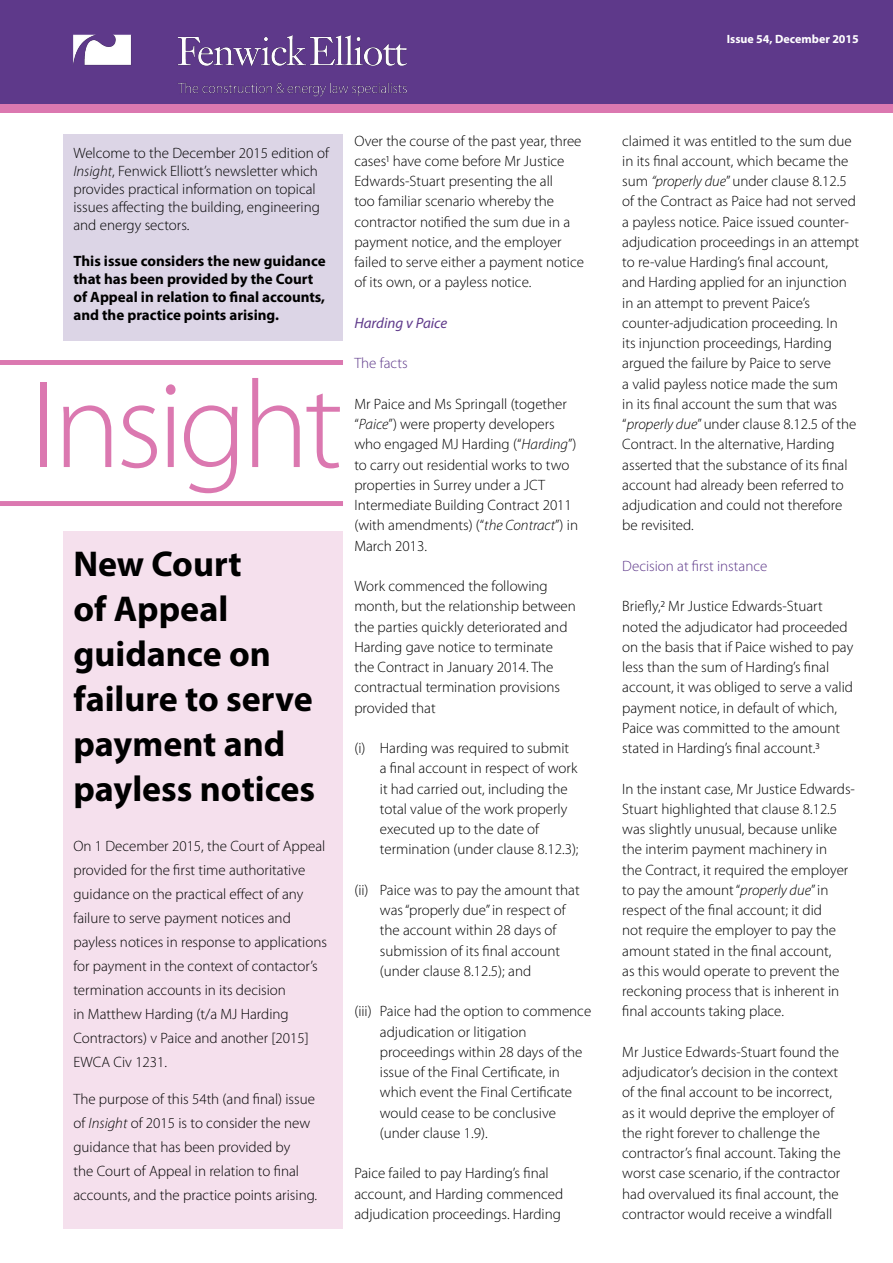
<style>
.page{position:relative;width:893px;height:1263px;background:#fff}
.page>*{position:absolute;margin:0;border:0;box-sizing:border-box;transform-origin:0 0}
.t1{font:300 125.4px "Myriad Pro";letter-spacing:-.04em;color:#db78b0}
.t2{font:700 36px/45px "Myriad Pro";color:#000}
.t3{font:300 15px/20.2px "Myriad Pro";color:#000}
.t4{font:700 15px/18px "Myriad Pro";color:#000}
.t5{font:300 15px "Myriad Pro";color:#5e398a}
.t6{font:italic 15px "Myriad Pro";color:#5e398a}
.t7{font:700 12px "Myriad Pro";color:#fff}
.s1{font-style:italic}
</style>
<div class="page">
<div style="left:0;top:0;width:893px;height:107px;background:#5e398a"></div>
<div style="left:64px;top:531px;width:279px;height:698px;background:#f5e0ed"></div>
<div style="left:64px;top:134px;width:279px;height:207px;background:#dcd5e6"></div>
<div style="left:0;top:105px;width:893px;height:8px;background:#db78b0"></div>
<div style="left:0;top:360px;width:343px;height:5px;background:#db78b0"></div>
<div style="left:0;top:501px;width:343px;height:5px;background:#db78b0"></div>
<img style="left:67px;top:34px;width:346px;height:71px">
<p class="t7" style="left:727px;top:31px;width:134px">Issue 54, December 2015</p>
<p class="t3" style="left:73px;top:144px;width:257px;line-height:18px">Welcome to the December 2015 edition of <span class="s1">Insight</span>, Fenwick Elliott’s newsletter which provides practical information on topical issues affecting the building, engineering and energy sectors.</p>
<p class="t4" style="left:73px;top:252px;width:254px">This issue considers the new guidance that has been provided by the Court of Appeal in relation to final accounts, and the practice points arising.</p>
<h1 class="t1" style="left:30px;top:350px;width:314px">Insight</h1>
<h2 class="t2" style="left:73px;top:540px;width:243px">New Court<br>of Appeal guidance on failure to serve payment and payless notices</h2>
<p class="t3" style="left:73px;top:834px;width:255px;line-height:24px">On 1 December 2015, the Court of Appeal provided for the first time authoritative guidance on the practical effect of any failure to serve payment notices and payless notices in response to applications for payment in the context of contactor’s termination accounts in its decision<br>in Matthew Harding (t/a MJ Harding Contractors) v Paice and another [2015] EWCA Civ 1231.</p>
<p class="t3" style="left:73px;top:1086px;width:245px;line-height:24px">The purpose of this 54th (and final) issue of <span class="s1">Insight</span> of 2015 is to consider the new guidance that has been provided by<br>the Court of Appeal in relation to final accounts, and the practice points arising.</p>
<p class="t3" style="left:354px;top:130px;width:231px">Over the course of the past year, three cases1 have come before Mr Justice Edwards-Stuart presenting the all<br>too familiar scenario whereby the contractor notified the sum due in a payment notice, and the employer failed to serve either a payment notice of its own, or a payless notice.</p>
<p class="t6" style="left:354px;top:313px;width:94px">Harding v Paice</p>
<p class="t5" style="left:354px;top:354px;width:55px">The facts</p>
<p class="t3" style="left:354px;top:394px;width:225px">Mr Paice and Ms Springall (together “<span class="s1">Paice</span>”) were property developers who engaged MJ Harding (“<span class="s1">Harding</span>”) to carry out residential works to two properties in Surrey under a JCT<br>Intermediate Building Contract 2011 (with amendments) (“<span class="s1">the Contract</span>”) in<br>March 2013.</p>
<p class="t3" style="left:354px;top:576px;width:223px">Work commenced the following month, but the relationship between the parties quickly deteriorated and<br>Harding gave notice to terminate the Contract in January 2014. The contractual termination provisions provided that</p>
<p class="t3" style="left:380px;top:738px;width:200px;text-indent:-26px">(i) Harding was required to submit a final account in respect of work it had carried out, including the total value of the work properly executed up to the date of termination (under clause 8.12.3);</p>
<p class="t3" style="left:380px;top:880px;width:201px;text-indent:-26px">(ii) Paice was to pay the amount that was “properly due” in respect of the account within 28 days of submission of its final account (under clause 8.12.5); and</p>
<p class="t3" style="left:380px;top:1001px;width:213px;text-indent:-26px">(iii) Paice had the option to commence adjudication or litigation proceedings within 28 days of the issue of the Final Certificate, in which event the Final Certificate would cease to be conclusive (under clause 1.9).</p>
<p class="t3" style="left:354px;top:1163px;width:210px">Paice failed to pay Harding’s final account, and Harding commenced adjudication proceedings. Harding</p>
<p class="t3" style="left:622px;top:130px;width:238px">claimed it was entitled to the sum due in its final account, which became the sum <span class="s1">“properly due</span>” under clause 8.12.5 of the Contract as Paice had not served a payless notice. Paice issued counter&shy;adjudication proceedings in an attempt to re-value Harding’s final account,<br>and Harding applied for an injunction in an attempt to prevent Paice’s counter-adjudication proceeding. In<br>its injunction proceedings, Harding argued the failure by Paice to serve<br>a valid payless notice made the sum<br>in its final account the sum that was “<span class="s1">properly due</span>” under clause 8.12.5 of the Contract. In the alternative, Harding asserted that the substance of its final account had already been referred to adjudication and could not therefore be revisited.</p>
<p class="t5" style="left:622px;top:557px;width:147px">Decision at first instance</p>
<p class="t3" style="left:622px;top:596px;width:232px">Briefly,2 Mr Justice Edwards-Stuart noted the adjudicator had proceeded on the basis that if Paice wished to pay less than the sum of Harding’s final account, it was obliged to serve a valid payment notice, in default of which, Paice was committed to the amount stated in Harding’s final account.3</p>
<p class="t3" style="left:622px;top:778px;width:234px">In the instant case, Mr Justice Edwards-Stuart highlighted that clause 8.12.5 was slightly unusual, because unlike the interim payment machinery in<br>the Contract, it required the employer to pay the amount “<span class="s1">properly due</span>” in respect of the final account; it did<br>not require the employer to pay the amount stated in the final account,<br>as this would operate to prevent the reckoning process that is inherent in final accounts taking place.</p>
<p class="t3" style="left:622px;top:1042px;width:220px">Mr Justice Edwards-Stuart found the adjudicator’s decision in the context of the final account to be incorrect, as it would deprive the employer of the right forever to challenge the contractor’s final account. Taking the worst case scenario, if the contractor had overvalued its final account, the contractor would receive a windfall</p>
</div>
